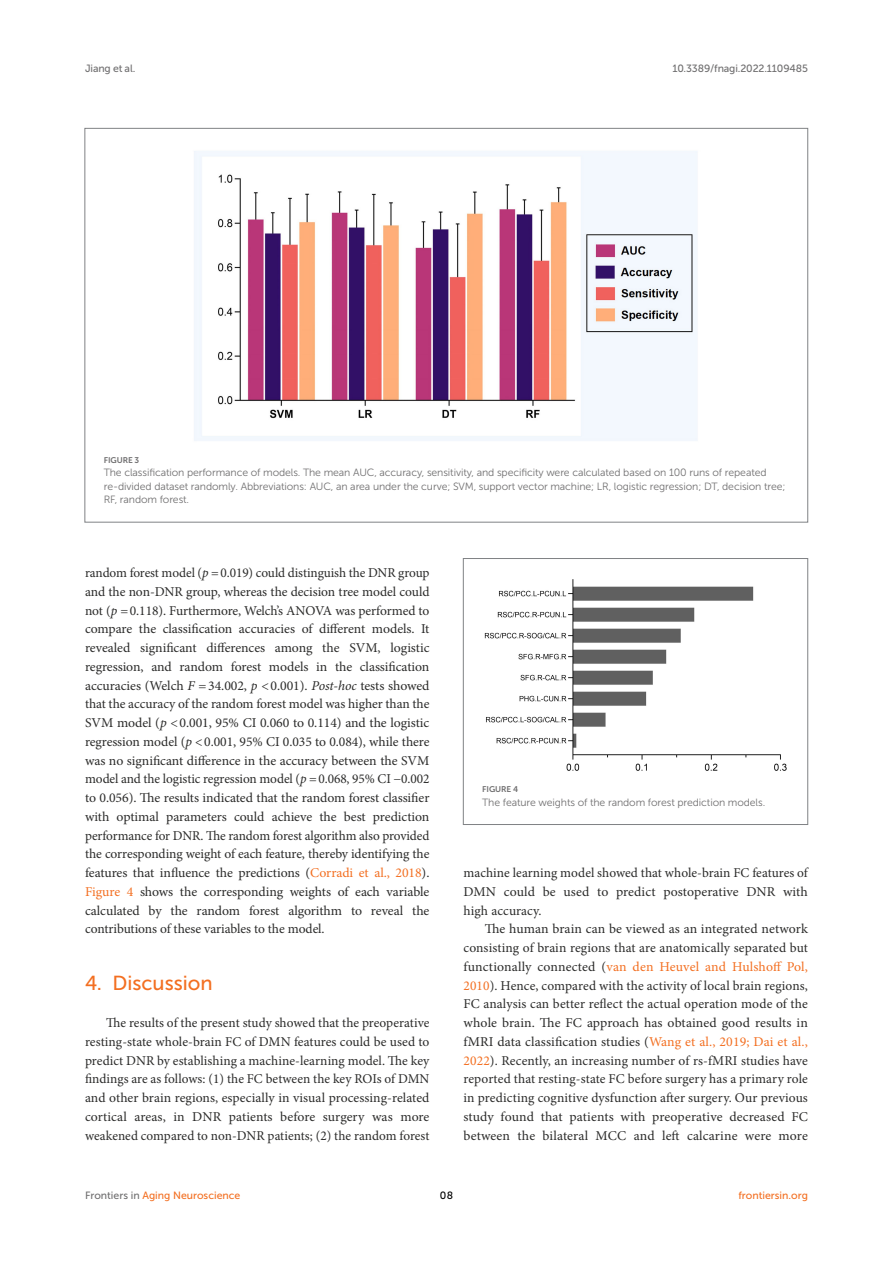
<style>
.page{position:relative;width:893px;height:1263px;background:#fff}
.page>*{position:absolute;margin:0;border:0;box-sizing:border-box;transform-origin:0 0}
.HEAD_1{font:20.25px "Museo Sans 500";color:#f36f21}
.TEXT{font:13.5px/18.8px "Minion Pro";color:#2b2b2a;text-align:justify}
.TEXT_FLUSH{font:13.5px/18.8px "Minion Pro";letter-spacing:.005em;color:#2b2b2a;text-align:justify}
.FIG_LEG{font:10.5px/13.5px "Museo Sans 300";letter-spacing:-.01em;color:#706f70}
.t1{font:10.5px "Museo Sans 500";color:#f36f21}
.t2{font:10.5px "Museo Sans 500";letter-spacing:-.015em;color:#706f70}
.t3{font:10.5px "Museo Sans 500";color:#000}
.FIG_HD{font:8.25px "Museo Sans 700";letter-spacing:-.01em;color:#706f70}
.s1{font-style:italic}
.s2{color:#f36f21}
.s3{color:#706f70}
</style>
<div class="page">
<img style="left:194px;top:151px;width:503px;height:290px">
<img style="left:484px;top:579px;width:303px;height:192px">
<div style="left:463px;top:558px;width:345px;height:267px;border:1px solid #808285"></div>
<p class="t2" style="left:85px;top:63px;width:52px">Jiang et al.</p>
<p class="t2" style="left:672px;top:63px;width:137px">10.3389/fnagi.2022.1109485</p>
<p class="FIG_HD" style="left:104px;top:455px;width:37px">FIGURE 3</p>
<p class="FIG_LEG" style="left:104px;top:466px;width:683px">The classification performance of models. The mean AUC, accuracy, sensitivity, and specificity were calculated based on 100 runs of repeated re-divided dataset randomly. Abbreviations: AUC, an area under the curve; SVM, support vector machine; LR, logistic regression; DT, decision tree;<br>RF, random forest.</p>
<p class="TEXT" style="left:85px;top:563px;width:346px">random forest model (<span class="s1">p</span> =0.019) could distinguish the DNR group and the non-DNR group, whereas the decision tree model could not (<span class="s1">p</span> =0.118). Furthermore, Welch’s ANOVA was performed to compare the classification accuracies of different models. It revealed significant differences among the SVM, logistic regression, and random forest models in the classification accuracies (Welch <span class="s1">F</span> =34.002, <span class="s1">p</span> &lt;0.001). <span class="s1">Post-hoc</span> tests showed that the accuracy of the random forest model was higher than the SVM model (<span class="s1">p</span> &lt;0.001, 95% CI 0.060 to 0.114) and the logistic regression model (<span class="s1">p</span> &lt;0.001, 95% CI 0.035 to 0.084), while there was no significant difference in the accuracy between the SVM model and the logistic regression model (<span class="s1">p</span> =0.068, 95% CI −0.002 to 0.056). The results indicated that the random forest classifier with optimal parameters could achieve the best prediction performance for DNR. The random forest algorithm also provided the corresponding weight of each feature, thereby identifying the features that influence the predictions (<span class="s2">Corradi et al., 2018</span>).<br><span class="s2">Figure 4</span> shows the corresponding weights of each variable calculated by the random forest algorithm to reveal the contributions of these variables to the model.</p>
<p class="HEAD_1" style="left:85px;top:971px;width:129px">4. Discussion</p>
<p class="TEXT_FLUSH" style="left:85px;top:1013px;width:346px;text-indent:21px">The results of the present study showed that the preoperative resting-state whole-brain FC of DMN features could be used to predict DNR by establishing a machine-learning model. The key findings are as follows: (1) the FC between the key ROIs of DMN and other brain regions, especially in visual processing-related cortical areas, in DNR patients before surgery was more weakened compared to non-DNR patients; (2) the random forest</p>
<p class="FIG_HD" style="left:482px;top:785px;width:37px">FIGURE 4</p>
<p class="FIG_LEG" style="left:482px;top:795px;width:285px">The feature weights of the random forest prediction models.</p>
<p class="TEXT_FLUSH" style="left:463px;top:863px;width:346px">machine learning model showed that whole-brain FC features of DMN could be used to predict postoperative DNR with high accuracy.</p>
<p class="TEXT" style="left:463px;top:920px;width:346px;text-indent:21px">The human brain can be viewed as an integrated network consisting of brain regions that are anatomically separated but functionally connected (<span class="s2">van den Heuvel and Hulshoff Pol, 2010</span>). Hence, compared with the activity of local brain regions, FC analysis can better reflect the actual operation mode of the whole brain. The FC approach has obtained good results in fMRI data classification studies (<span class="s2">Wang et al., 2019; Dai et al., 2022</span>). Recently, an increasing number of rs-fMRI studies have reported that resting-state FC before surgery has a primary role in predicting cognitive dysfunction after surgery. Our previous study found that patients with preoperative decreased FC between the bilateral MCC and left calcarine were more</p>
<p class="t1" style="left:85px;top:1190px;width:157px"><span class="s3">Frontiers in</span> Aging Neuroscience</p>
<p class="t3" style="left:440px;top:1190px;width:15px">08</p>
<p class="t1" style="left:738px;top:1190px;width:71px">frontiersin.org</p>
</div>
